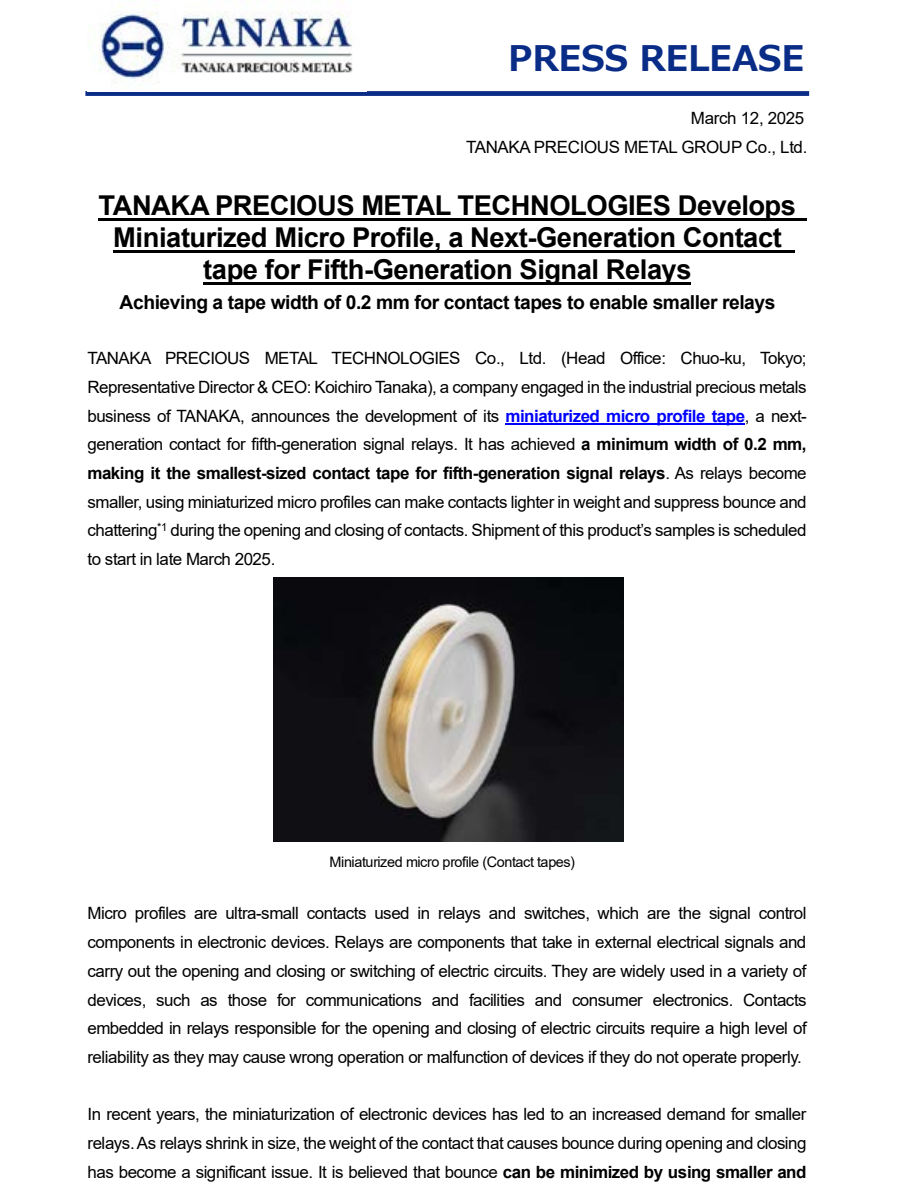
<style>
.page{position:relative;width:918px;height:1188px;background:#fff}
.page>*{position:absolute;margin:0;border:0;box-sizing:border-box;transform-origin:0 0}
.t1{font:700 35.25px "Meiryo";letter-spacing:-.01em;color:#092c87}
.t2{font:700 27.3px/32.1px "Arial";letter-spacing:-.015em;color:#000;text-align:center}
.t3{font:700 19.2px "Arial";letter-spacing:-.02em;color:#000}
.t4{font:16.95px/28.7px "Arial";letter-spacing:-.025em;color:#000;text-align:justify}
.t5{font:14.4px "Arial";letter-spacing:-.035em;color:#000}
.s1{font-weight:700;color:#00f}
.s2{font-weight:700}
</style>
<div class="page">
<hr style="left:99px;top:218px;width:708px;height:3px;background:#000">
<hr style="left:113px;top:250px;width:681px;height:3px;background:#000">
<hr style="left:203px;top:282px;width:488px;height:3px;background:#000">
<hr style="left:506px;top:423px;width:239px;height:2px;background:#00f">
<div style="left:85px;top:91px;width:724px;height:5px;background:#092c87"></div>
<img style="left:89px;top:0;width:264px;height:83px">
<img style="left:274px;top:578px;width:350px;height:263px">
<h1 class="t1" style="left:508px;top:33px;width:298px">PRESS RELEASE</h1>
<p class="t4" style="left:466px;top:103px;width:343px;text-align:right">March 12, 2025<br>TANAKA PRECIOUS METAL GROUP Co., Ltd.</p>
<h2 class="t2" style="left:99px;top:190px;width:699px">TANAKA PRECIOUS METAL TECHNOLOGIES Develops<br>Miniaturized Micro Profile, a Next-Generation Contact tape for Fifth-Generation Signal Relays</h2>
<p class="t3" style="left:120px;top:289px;width:657px">Achieving a tape width of 0.2 mm for contact tapes to enable smaller relays</p>
<p class="t4" style="left:87px;top:344px;width:721px">TANAKA PRECIOUS METAL TECHNOLOGIES Co., Ltd. (Head Office: Chuo-ku, Tokyo; Representative Director &amp; CEO: Koichiro Tanaka), a company engaged in the industrial precious metals business of TANAKA, announces the development of its <span class="s1">miniaturized micro profile tape</span>, a next&shy;generation contact for fifth-generation signal relays. It has achieved <span class="s2">a minimum width of 0.2 mm, making it the smallest-sized contact tape for fifth-generation signal relays</span>. As relays become smaller, using miniaturized micro profiles can make contacts lighter in weight and suppress bounce and chattering<sup>*1</sup> during the opening and closing of contacts. Shipment of this product’s samples is scheduled to start in late March 2025.</p>
<p class="t5" style="left:330px;top:852px;width:247px">Miniaturized micro profile (Contact tapes)</p>
<p class="t4" style="left:87px;top:899px;width:721px">Micro profiles are ultra-small contacts used in relays and switches, which are the signal control components in electronic devices. Relays are components that take in external electrical signals and carry out the opening and closing or switching of electric circuits. They are widely used in a variety of devices, such as those for communications and facilities and consumer electronics. Contacts embedded in relays responsible for the opening and closing of electric circuits require a high level of reliability as they may cause wrong operation or malfunction of devices if they do not operate properly.</p>
<p class="t4" style="left:87px;top:1100px;width:721px">In recent years, the miniaturization of electronic devices has led to an increased demand for smaller relays. As relays shrink in size, the weight of the contact that causes bounce during opening and closing has become a significant issue. It is believed that bounce <span class="s2">can be minimized by using smaller and</span></p>
</div>
